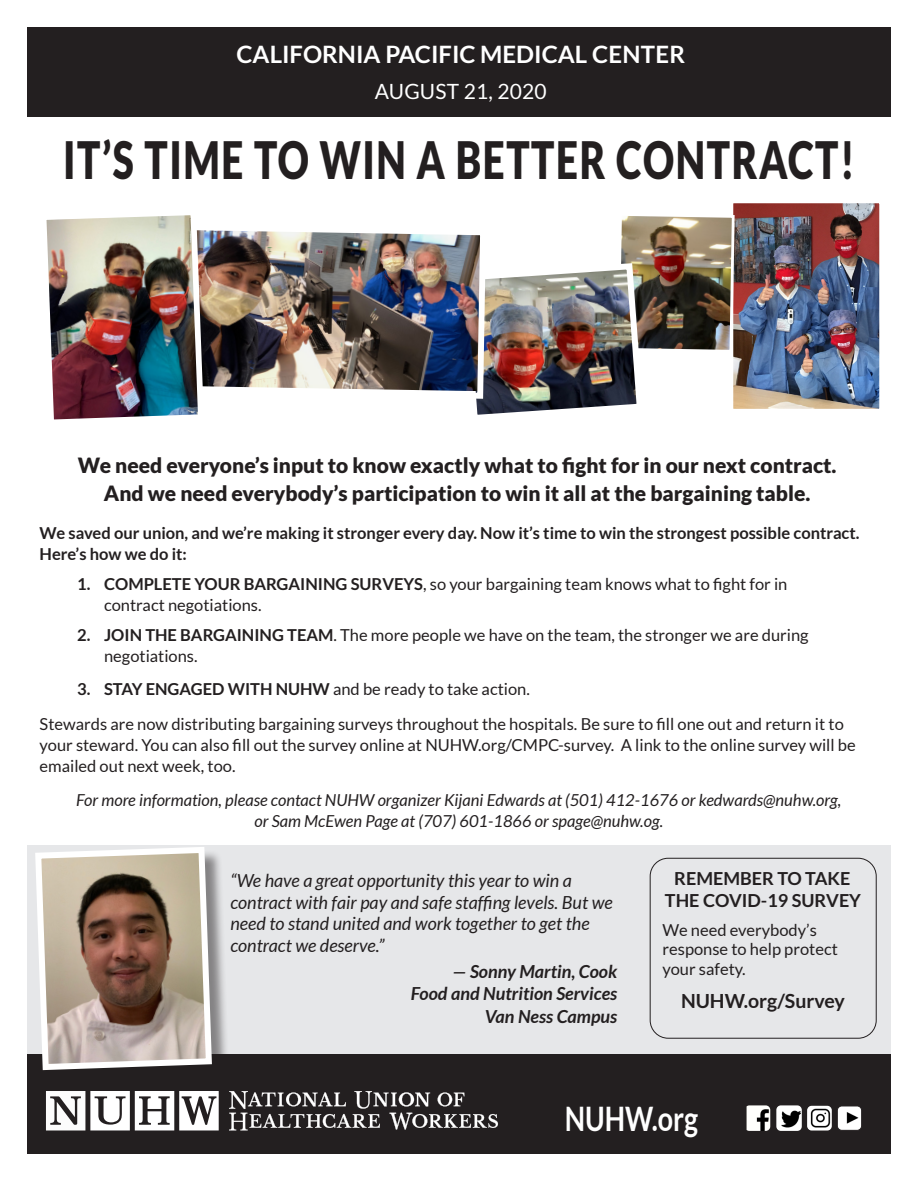
<style>
.page{position:relative;width:918px;height:1188px;background:#fff}
.page>*{position:absolute;margin:0;border:0;box-sizing:border-box;transform-origin:0 0}
.t1{font:900 51.45px "Lato";letter-spacing:.04em;color:#231f20;scale:.76 1}
.t2{font:700 33.75px "Lato";color:#fff;scale:.8 1}
.t3{font:700 24px "Lato";color:#fff}
.t4{font:900 21px/28.5px "Lato";color:#231f20;text-align:center}
.t5{font:21px "Lato";letter-spacing:.01em;color:#fff}
.t6{font:700 19.5px "Lato";color:#231f20}
.t7{font:italic 18px/21.8px "Lato";color:#231f20}
.t8{font:italic 700 18px/22.5px "Lato";color:#231f20;text-align:right}
.t9{font:700 18px/21.6px "Lato";color:#231f20;text-align:center}
.t10{font:16.5px/21px "Lato";color:#231f20}
.t11{font:italic 16.5px/21px "Lato";color:#231f20;text-align:center}
.t12{font:700 16.5px/21.6px "Lato";color:#231f20}
.s1{font-weight:700}
</style>
<div class="page">
<img style="left:734px;top:204px;width:144px;height:204px">
<div style="left:727px;top:197px;width:158px;height:218px;border:6px solid #fff"></div>
<img style="left:476px;top:212px;width:260px;height:203px">
<div style="left:27px;top:846px;width:864px;height:209px;background:#e6e7e9"></div>
<div style="left:650px;top:858px;width:227px;height:181px;border:1px solid #231f20;border-radius:18px"></div>
<div style="left:27px;top:27px;width:864px;height:90px;background:#231f20"></div>
<div style="left:27px;top:1054px;width:864px;height:99px;background:#231f20"></div>
<svg style="left:229px;top:1091px;width:269px;height:39px"></svg>
<svg style="left:46px;top:1091px;width:173px;height:39px"></svg>
<img style="left:747px;top:1105px;width:23px;height:26px">
<div style="left:776px;top:1105px;width:26px;height:26px;background:#fff;border-radius:4px"></div>
<img style="left:781px;top:1110px;width:20px;height:18px">
<img style="left:807px;top:1106px;width:25px;height:25px">
<img style="left:839px;top:1108px;width:21px;height:21px">
<div style="left:837px;top:1106px;width:25px;height:25px;border:1px solid #231f20;border-radius:4px"></div>
<div style="left:38px;top:850px;width:192px;height:238px;background:#231f20;opacity:.5"></div>
<svg style="left:32px;top:845px;width:183px;height:228px;background:#aa998c"></svg>
<img style="left:347px;top:221px;width:142px;height:181px">
<img style="left:46px;top:215px;width:301px;height:205px">
<p class="t3" style="left:237px;top:41px;width:450px">CALIFORNIA PACIFIC MEDICAL CENTER</p>
<p class="t5" style="left:375px;top:80px;width:173px">AUGUST 21, 2020</p>
<p class="t1" style="left:63px;top:130px;width:1043px">IT’S TIME TO WIN A BETTER CONTRACT!</p>
<p class="t4" style="left:78px;top:450px;width:760px">We need everyone’s input to know exactly what to fight for in our next contract.<br>And we need everybody’s participation to win it all at the bargaining table.</p>
<p class="t12" style="left:40px;top:521px;width:822px">We saved our union, and we’re making it stronger every day. Now it’s time to win the strongest possible contract.<br>Here’s how we do it:</p>
<p class="t10" style="left:104px;top:574px;width:685px;text-indent:-27px"><span class="s1">1. COMPLETE YOUR BARGAINING SURVEYS</span>, so your bargaining team knows what to fight for in contract negotiations.</p>
<p class="t10" style="left:104px;top:625px;width:706px;text-indent:-27px"><span class="s1">2. JOIN THE BARGAINING TEAM</span>. The more people we have on the team, the stronger we are during negotiations.</p>
<p class="t10" style="left:77px;top:679px;width:454px"><span class="s1">3. STAY ENGAGED WITH NUHW</span> and be ready to take action.</p>
<p class="t10" style="left:40px;top:713px;width:818px">Stewards are now distributing bargaining surveys throughout the hospitals. Be sure to fill one out and return it to your steward. You can also fill out the survey online at NUHW.org/CMPC-survey. A link to the online survey will be emailed out next week, too.</p>
<p class="t11" style="left:76px;top:790px;width:767px">For more information, please contact NUHW organizer Kijani Edwards at (501) 412-1676 or kedwards@nuhw.org, or Sam McEwen Page at (707) 601-1866 or spage@nuhw.og.</p>
<p class="t7" style="left:230px;top:870px;width:384px">“We have a great opportunity this year to win a contract with fair pay and safe staffing levels. But we need to stand united and work together to get the contract we deserve.”</p>
<p class="t8" style="left:411px;top:960px;width:208px">— Sonny Martin, Cook<br>Food and Nutrition Services<br>Van Ness Campus</p>
<p class="t9" style="left:665px;top:868px;width:198px">REMEMBER TO TAKE<br>THE COVID-19 SURVEY</p>
<p class="t10" style="left:663px;top:920px;width:177px;line-height:19.8px">We need everybody’s response to help protect your safety.</p>
<p class="t6" style="left:681px;top:989px;width:165px">NUHW.org/Survey</p>
<p class="t2" style="left:565px;top:1099px;width:168px">NUHW.org</p>
</div>
